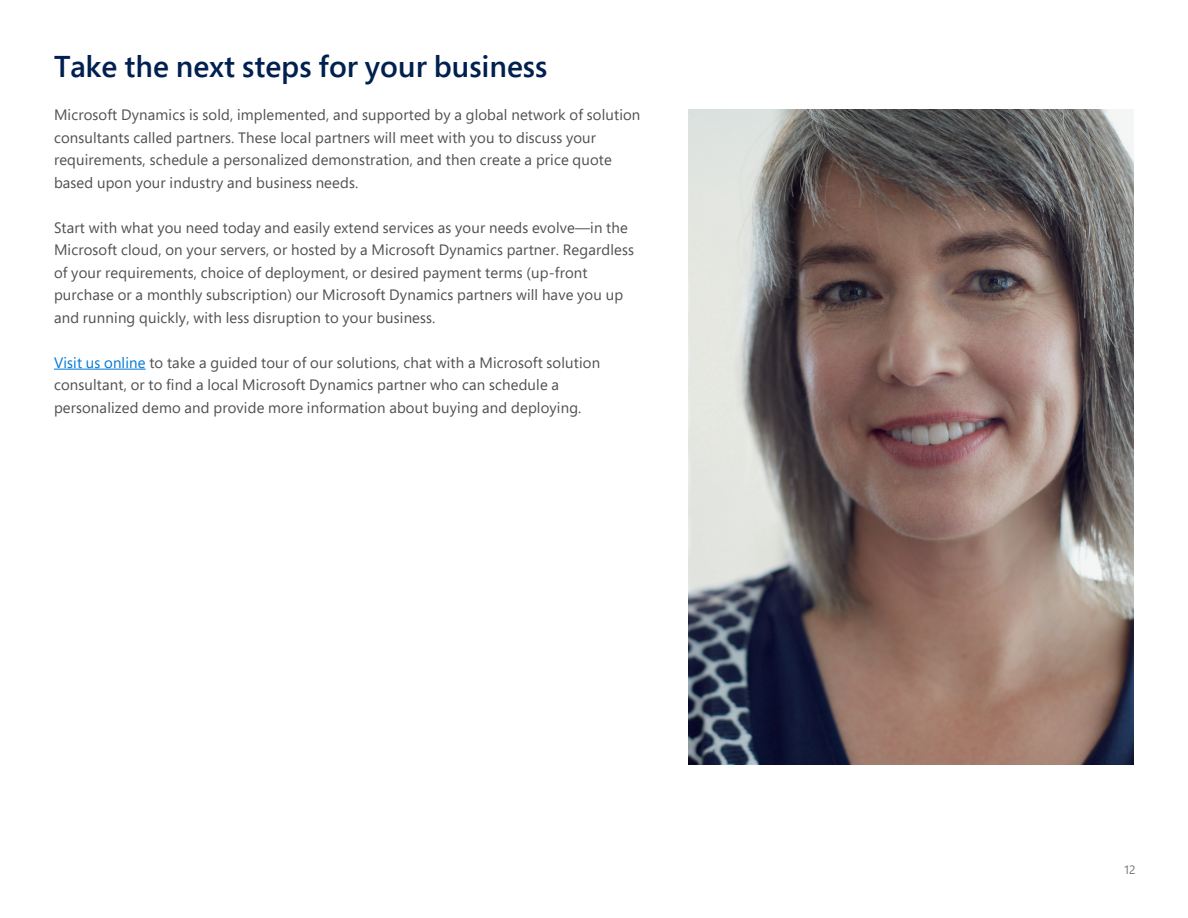
<style>
.page{position:relative;width:1188px;height:918px;background:#fff}
.page>*{position:absolute;margin:0;border:0;box-sizing:border-box;transform-origin:0 0}
.t1{font:600 30px "Segoe Pro";color:#002050}
.t2{font:15px/22.5px "Segoe Pro";letter-spacing:.01em;color:#505050}
.t3{font:12px "Segoe Pro";color:#737373}
.s1{color:#0078d7}
</style>
<div class="page">
<hr style="left:54px;top:369px;width:92px;height:1px;background:#0078d7">
<img style="left:688px;top:110px;width:446px;height:655px">
<p class="t1" style="left:54px;top:45px;width:495px">Take the next steps for your business</p>
<p class="t2" style="left:54px;top:103px;width:588px">Microsoft Dynamics is sold, implemented, and supported by a global network of solution consultants called partners. These local partners will meet with you to discuss your requirements, schedule a personalized demonstration, and then create a price quote based upon your industry and business needs.</p>
<p class="t2" style="left:54px;top:216px;width:581px">Start with what you need today and easily extend services as your needs evolve—in the Microsoft cloud, on your servers, or hosted by a Microsoft Dynamics partner. Regardless of your requirements, choice of deployment, or desired payment terms (up-front purchase or a monthly subscription) our Microsoft Dynamics partners will have you up and running quickly, with less disruption to your business.</p>
<p class="t2" style="left:54px;top:351px;width:548px"><span class="s1">Visit us online</span> to take a guided tour of our solutions, chat with a Microsoft solution consultant, or to find a local Microsoft Dynamics partner who can schedule a personalized demo and provide more information about buying and deploying.</p>
<p class="t3" style="left:1124px;top:861px;width:13px">12</p>
</div>
